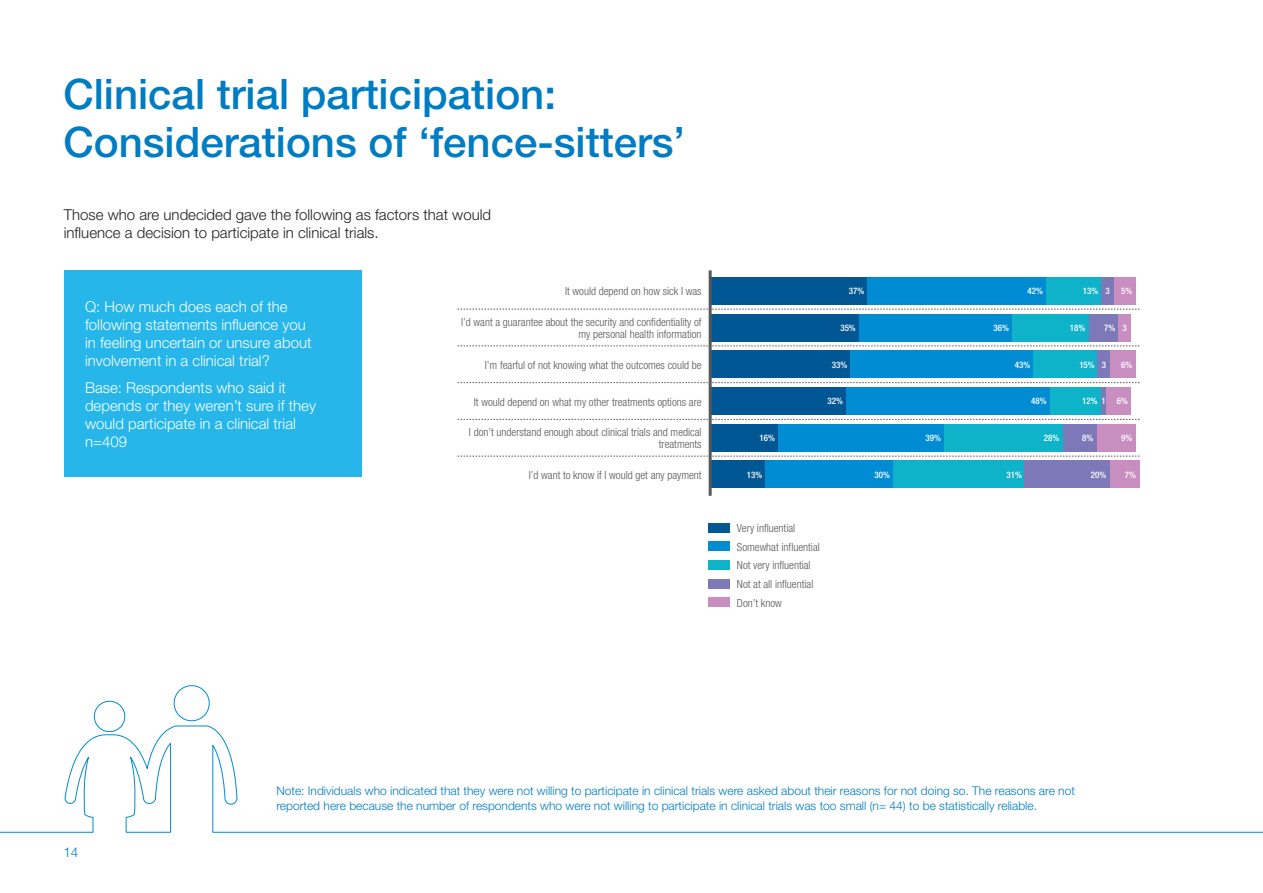
<style>
.page{position:relative;width:1263px;height:893px;background:#fff}
.page>*{position:absolute;margin:0;border:0;box-sizing:border-box;transform-origin:0 0}
.OP_Blue_Head{font:500 42px/48px "Helvetica Neue";color:#007cc2}
.OP_text_white_Qs{font:300 15px/18px "Helvetica Neue";color:#fff}
.OP_Text{font:300 15px/18px "Helvetica Neue";color:#231f20}
.t1{font:300 13.5px "Helvetica Neue";color:#007cc2}
.OP_Text-2{font:300 12px/14.4px "Helvetica Neue";color:#007cc2}
.GRAPH_-_text_grey{font:300 condensed 11.25px/12.5px "Helvetica Neue";color:#57585a;text-align:right}
.percentage{font:500 condensed 9px "Helvetica Neue";color:#fff}
</style>
<div class="page">
<svg style="left:0;top:685px;width:1263px;height:148px"></svg>
<div style="left:64px;top:270px;width:297px;height:207px;background:#26b6ea"></div>
<svg style="left:457px;top:309px;width:683px;height:1px"></svg>
<svg style="left:457px;top:456px;width:683px;height:1px"></svg>
<svg style="left:457px;top:346px;width:683px;height:1px"></svg>
<svg style="left:457px;top:382px;width:683px;height:1px"></svg>
<svg style="left:457px;top:419px;width:683px;height:1px"></svg>
<div style="left:710px;top:277px;width:157px;height:27px;background:#015793"></div>
<div style="left:867px;top:277px;width:179px;height:27px;background:#008cd2"></div>
<div style="left:1046px;top:277px;width:55px;height:27px;background:#0eb3c9"></div>
<div style="left:1101px;top:277px;width:13px;height:27px;background:#7d78b8"></div>
<div style="left:1114px;top:277px;width:21px;height:27px;background:#c78ebf"></div>
<div style="left:710px;top:314px;width:149px;height:27px;background:#015793"></div>
<div style="left:859px;top:314px;width:153px;height:27px;background:#008cd2"></div>
<div style="left:1012px;top:314px;width:77px;height:27px;background:#0eb3c9"></div>
<div style="left:1089px;top:314px;width:29px;height:27px;background:#7d78b8"></div>
<div style="left:1118px;top:314px;width:13px;height:27px;background:#c78ebf"></div>
<div style="left:710px;top:351px;width:140px;height:27px;background:#015793"></div>
<div style="left:850px;top:351px;width:183px;height:27px;background:#008cd2"></div>
<div style="left:1033px;top:351px;width:64px;height:27px;background:#0eb3c9"></div>
<div style="left:1097px;top:351px;width:13px;height:27px;background:#7d78b8"></div>
<div style="left:1110px;top:351px;width:25px;height:27px;background:#c78ebf"></div>
<div style="left:710px;top:387px;width:136px;height:28px;background:#015793"></div>
<div style="left:846px;top:387px;width:204px;height:28px;background:#008cd2"></div>
<div style="left:1050px;top:387px;width:51px;height:28px;background:#0eb3c9"></div>
<div style="left:1106px;top:387px;width:25px;height:28px;background:#c78ebf"></div>
<div style="left:1101px;top:387px;width:5px;height:28px;background:#7d78b8"></div>
<div style="left:710px;top:424px;width:68px;height:27px;background:#015793"></div>
<div style="left:778px;top:424px;width:166px;height:27px;background:#008cd2"></div>
<div style="left:944px;top:424px;width:119px;height:27px;background:#0eb3c9"></div>
<div style="left:1063px;top:424px;width:34px;height:27px;background:#7d78b8"></div>
<div style="left:1097px;top:424px;width:38px;height:27px;background:#c78ebf"></div>
<div style="left:710px;top:461px;width:55px;height:27px;background:#015793"></div>
<div style="left:765px;top:461px;width:128px;height:27px;background:#008cd2"></div>
<div style="left:893px;top:461px;width:132px;height:27px;background:#0eb3c9"></div>
<div style="left:1025px;top:461px;width:85px;height:27px;background:#7d78b8"></div>
<div style="left:1110px;top:461px;width:30px;height:27px;background:#c78ebf"></div>
<hr style="left:709px;top:270px;width:3px;height:226px;background:#57585a">
<div style="left:709px;top:523px;width:21px;height:9px;background:#015793"></div>
<div style="left:709px;top:542px;width:21px;height:9px;background:#008cd2"></div>
<div style="left:709px;top:560px;width:21px;height:9px;background:#0eb3c9"></div>
<div style="left:709px;top:579px;width:21px;height:9px;background:#7d78b8"></div>
<div style="left:709px;top:598px;width:21px;height:9px;background:#c78ebf"></div>
<p class="OP_Blue_Head" style="left:63px;top:70px;width:623px">Clinical trial participation:<br>Considerations of ‘fence-sitters’</p>
<p class="OP_Text" style="left:64px;top:206px;width:429px">Those who are undecided gave the following as factors that would influence a decision to participate in clinical trials.</p>
<p class="GRAPH_-_text_grey" style="left:565px;top:285px;width:138px">It would depend on how sick I was</p>
<p class="OP_text_white_Qs" style="left:85px;top:297px;width:228px">Q: How much does each of the following statements influence you in feeling uncertain or unsure about involvement in a clinical trial?</p>
<p class="OP_text_white_Qs" style="left:85px;top:378px;width:232px">Base: Respondents who said it depends or they weren’t sure if they would participate in a clinical trial n=409</p>
<p class="GRAPH_-_text_grey" style="left:461px;top:315px;width:242px">I’d want a guarantee about the security and confidentiality of my personal health information</p>
<p class="GRAPH_-_text_grey" style="left:485px;top:358px;width:218px">I’m fearful of not knowing what the outcomes could be</p>
<p class="GRAPH_-_text_grey" style="left:474px;top:395px;width:229px">It would depend on what my other treatments options are</p>
<p class="GRAPH_-_text_grey" style="left:469px;top:426px;width:234px">I don’t understand enough about clinical trials and medical treatments</p>
<p class="GRAPH_-_text_grey" style="left:529px;top:469px;width:174px">I’d want to know if I would get any payment</p>
<p class="percentage" style="left:849px;top:286px;width:17px">37%</p>
<p class="percentage" style="left:840px;top:322px;width:17px">35%</p>
<p class="percentage" style="left:832px;top:359px;width:17px">33%</p>
<p class="percentage" style="left:827px;top:396px;width:17px">32%</p>
<p class="percentage" style="left:1027px;top:286px;width:17px">42%</p>
<p class="percentage" style="left:1083px;top:286px;width:17px">13%</p>
<p class="percentage" style="left:1105px;top:286px;width:6px">3</p>
<p class="percentage" style="left:1121px;top:286px;width:13px">5%</p>
<p class="percentage" style="left:993px;top:322px;width:17px">36%</p>
<p class="percentage" style="left:1070px;top:322px;width:17px">18%</p>
<p class="percentage" style="left:1104px;top:322px;width:13px">7%</p>
<p class="percentage" style="left:1122px;top:322px;width:6px">3</p>
<p class="percentage" style="left:1015px;top:359px;width:17px">43%</p>
<p class="percentage" style="left:1079px;top:359px;width:17px">15%</p>
<p class="percentage" style="left:1102px;top:359px;width:6px">3</p>
<p class="percentage" style="left:1121px;top:359px;width:13px">6%</p>
<p class="percentage" style="left:1031px;top:396px;width:17px">48%</p>
<p class="percentage" style="left:1082px;top:396px;width:25px">12% 1</p>
<p class="percentage" style="left:1117px;top:396px;width:13px">6%</p>
<p class="percentage" style="left:759px;top:433px;width:17px">16%</p>
<p class="percentage" style="left:747px;top:469px;width:17px">13%</p>
<p class="percentage" style="left:874px;top:469px;width:17px">30%</p>
<p class="percentage" style="left:1006px;top:469px;width:17px">31%</p>
<p class="percentage" style="left:1091px;top:469px;width:17px">20%</p>
<p class="percentage" style="left:1125px;top:469px;width:13px">7%</p>
<p class="percentage" style="left:925px;top:433px;width:17px">39%</p>
<p class="percentage" style="left:1044px;top:433px;width:17px">28%</p>
<p class="percentage" style="left:1082px;top:433px;width:13px">8%</p>
<p class="percentage" style="left:1121px;top:433px;width:13px">9%</p>
<p class="GRAPH_-_text_grey" style="left:737px;top:522px;width:60px">Very influential</p>
<p class="GRAPH_-_text_grey" style="left:737px;top:540px;width:84px">Somewhat influential</p>
<p class="GRAPH_-_text_grey" style="left:737px;top:559px;width:75px">Not very influential</p>
<p class="GRAPH_-_text_grey" style="left:737px;top:578px;width:78px">Not at all influential</p>
<p class="GRAPH_-_text_grey" style="left:737px;top:596px;width:46px">Don’t know</p>
<p class="t1" style="left:63px;top:844px;width:17px">14</p>
<p class="OP_Text-2" style="left:276px;top:783px;width:800px">Note: Individuals who indicated that they were not willing to participate in clinical trials were asked about their reasons for not doing so. The reasons are not reported here because the number of respondents who were not willing to participate in clinical trials was too small (n= 44) to be statistically reliable.</p>
</div>
